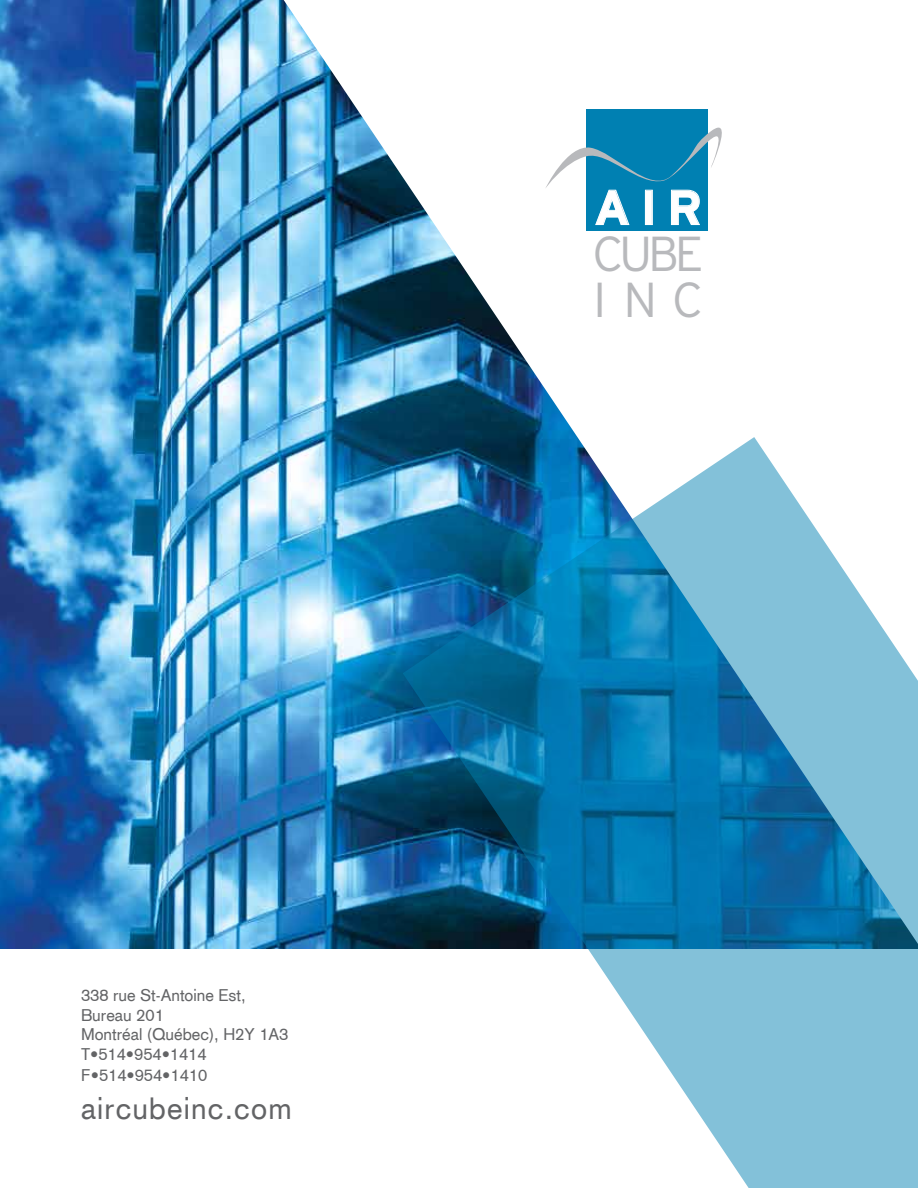
<style>
.page{position:relative;width:918px;height:1188px;background:#fff}
.page>*{position:absolute;margin:0;border:0;box-sizing:border-box;transform-origin:0 0}
.t1{font:300 49.05px/46.3px "Interstate";letter-spacing:-.085em;color:#b8b9bc}
.t2{font:700 49.05px "Interstate";color:#fff}
.t3{font:30px "Akzidenz Grotesk CE";letter-spacing:.04em;color:#636466}
.t4{font:16.5px/19.5px "Akzidenz Grotesk CE";color:#636466}
</style>
<div class="page">
<img style="left:0;top:0;width:403px;height:949px">
<img style="left:284px;top:0;width:303px;height:944px">
<div style="left:587px;top:109px;width:121px;height:122px;background:#0080b2"></div>
<svg style="left:545px;top:109px;width:177px;height:116px"></svg>
<svg style="left:403px;top:437px;width:515px;height:751px"></svg>
<p class="t4" style="left:81px;top:985px;width:209px">338 rue St-Antoine Est,<br>Bureau 201<br>Montréal (Québec), H2Y 1A3<br>T•514•954•1414</p>
<p class="t4" style="left:81px;top:1066px;width:128px">F•514•954•1410</p>
<h2 class="t3" style="left:81px;top:1089px;width:212px">aircubeinc.com</h2>
<h1 class="t2" style="left:594px;top:180px;width:110px">AIR</h1>
<h1 class="t1" style="left:592px;top:230px;width:113px">CUBE<br>INC</h1>
</div>
